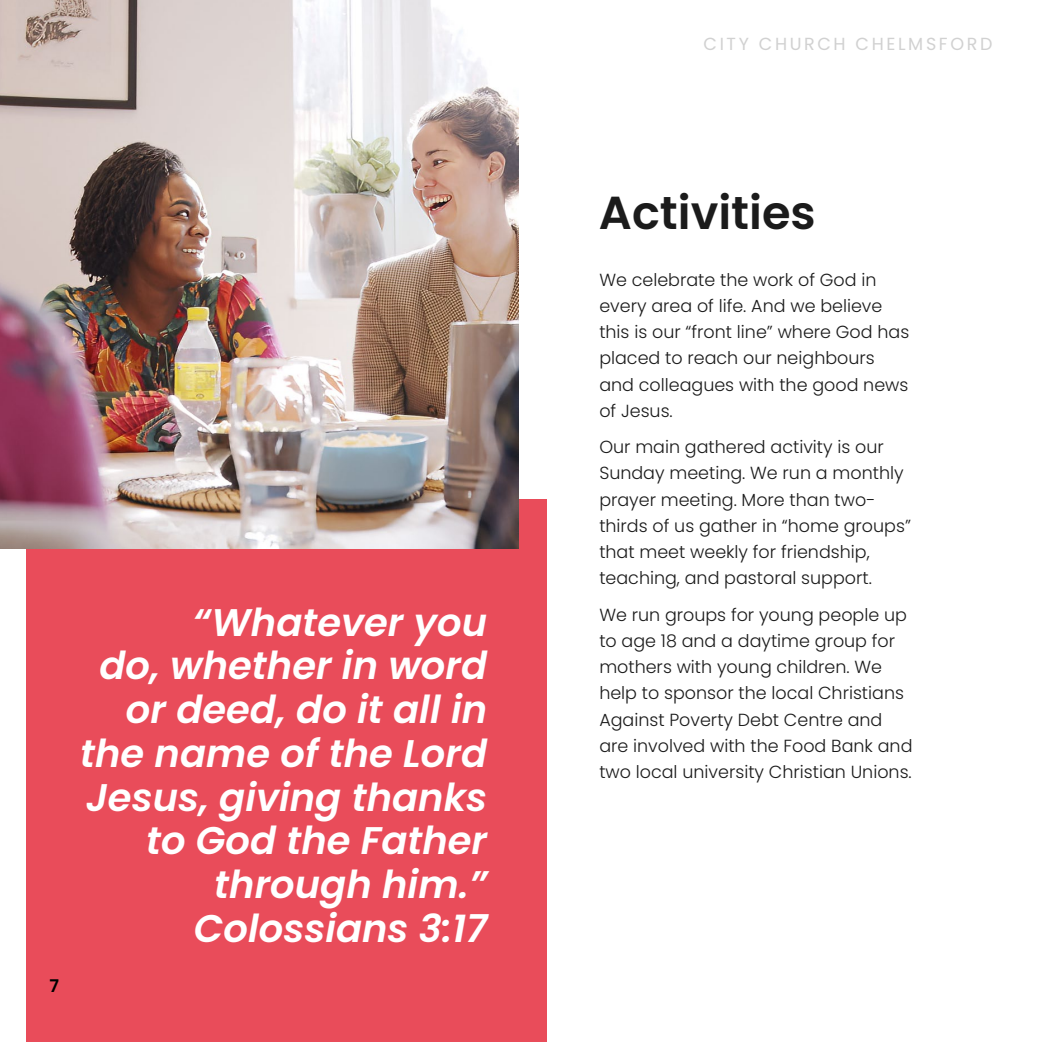
<style>
.page{position:relative;width:1042px;height:1042px;background:#fff}
.page>*{position:absolute;margin:0;border:0;box-sizing:border-box;transform-origin:0 0}
.t1{font:600 46.2px "Poppins";color:#1b1b1b}
.t2{font:italic 600 38.5px/43.8px "Poppins";color:#fff;text-align:right}
.t3{font:300 17.5px/26.2px "Poppins";color:#1b1b1b}
.t4{font:17.5px "Poppins";letter-spacing:.15em;color:#d1d1d1}
.t5{font:600 17.5px "Poppins";color:#000}
</style>
<div class="page">
<div style="left:26px;top:499px;width:520px;height:543px;background:#e94c5a"></div>
<img style="left:0;top:0;width:519px;height:549px">
<p class="t5" style="left:50px;top:976px;width:11px">7</p>
<h2 class="t2" style="left:80px;top:600px;width:408px">“Whatever you<br>do, whether in word or deed, do it all in the name of the Lord<br>Jesus, giving thanks to God the Father through him.”<br>Colossians 3:17</h2>
<p class="t4" style="left:703px;top:33px;width:290px">CITY CHURCH CHELMSFORD</p>
<h1 class="t1" style="left:599px;top:186px;width:218px">Activities</h1>
<p class="t3" style="left:599px;top:266px;width:311px">We celebrate the work of God in every area of life. And we believe this is our “front line” where God has placed to reach our neighbours and colleagues with the good news of Jesus.</p>
<p class="t3" style="left:599px;top:434px;width:313px">Our main gathered activity is our<br>Sunday meeting. We run a monthly prayer meeting. More than two&shy;thirds of us gather in “home groups” that meet weekly for friendship, teaching, and pastoral support.</p>
<p class="t3" style="left:599px;top:601px;width:315px">We run groups for young people up to age 18 and a daytime group for mothers with young children. We help to sponsor the local Christians Against Poverty Debt Centre and are involved with the Food Bank and two local university Christian Unions.</p>
</div>
